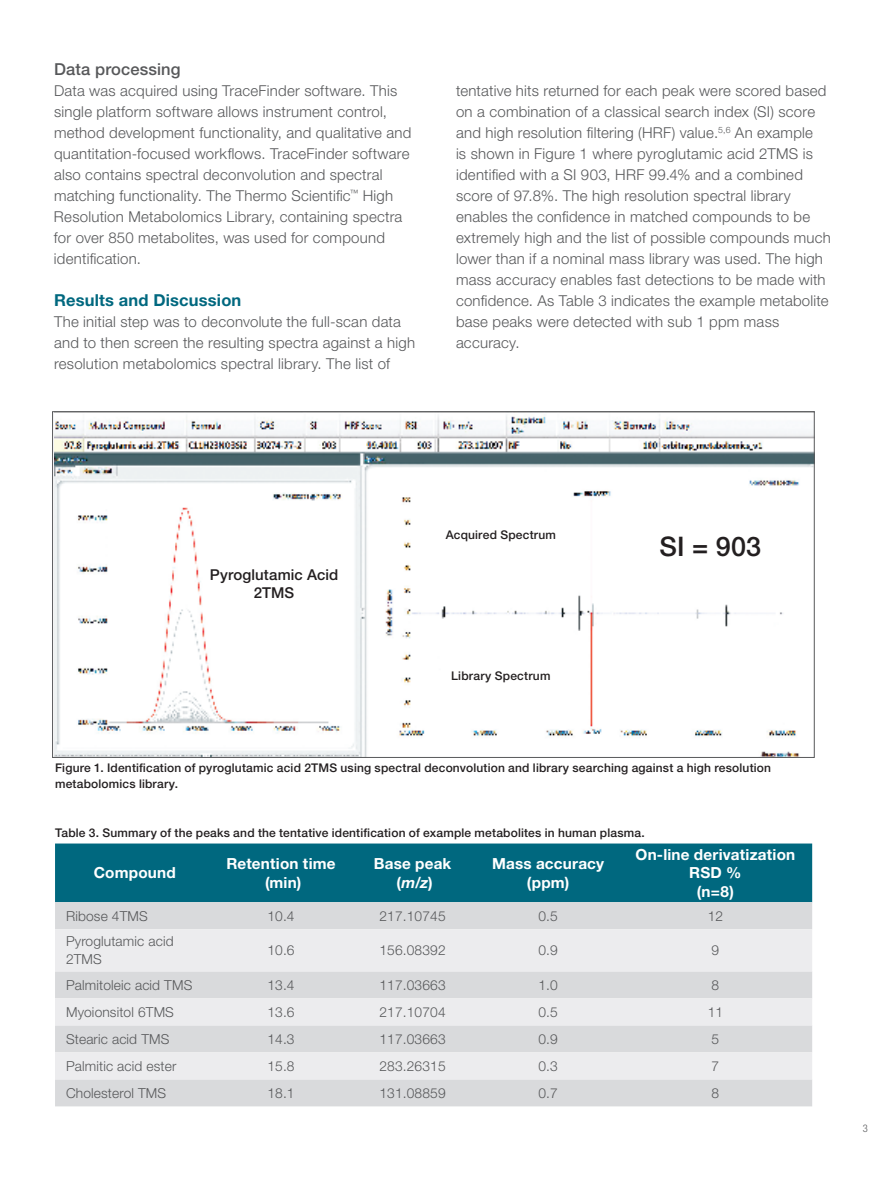
<style>
.page{position:relative;width:891px;height:1188px;background:#fff}
.page>*{position:absolute;margin:0;border:0;box-sizing:border-box;transform-origin:0 0}
.t1{font:500 27px "Helvetica Neue LT Std";color:#231f20}
.t2{font:700 16.5px "Helvetica Neue LT Std";letter-spacing:.01em;color:#00687f}
.t3{font:500 16.5px "Helvetica Neue LT Std";letter-spacing:.01em;color:#57585a}
.t4{font:700 15.3px/18.3px "Helvetica Neue LT Std";letter-spacing:.015em;color:#fff;text-align:center}
.t5{font:300 15px/21px "Helvetica Neue LT Std";letter-spacing:.015em;color:#57585a}
.t6{font:500 15px/18px "Helvetica Neue LT Std";letter-spacing:.01em;color:#231f20;text-align:center}
.t7{font:300 13.8px/18.3px "Helvetica Neue LT Std";letter-spacing:.01em;color:#57585a}
.t8{font:500 12px/15.8px "Helvetica Neue LT Std";letter-spacing:.015em;color:#231f20}
.t9{font:300 condensed 10.5px "Helvetica Neue LT Std";color:#57585a}
.s1{font-style:italic}
</style>
<div class="page">
<div style="left:55px;top:844px;width:757px;height:58px;background:#00687f"></div>
<div style="left:55px;top:902px;width:757px;height:204px;background:#d9dadc"></div>
<svg style="left:55px;top:929px;width:757px;height:150px;background:#e5e5e7"></svg>
<img style="left:54px;top:415px;width:758px;height:341px">
<p class="t3" style="left:54px;top:59px;width:128px">Data processing</p>
<p class="t5" style="left:54px;top:80px;width:359px">Data was acquired using TraceFinder software. This single platform software allows instrument control, method development functionality, and qualitative and quantitation-focused workflows. TraceFinder software also contains spectral deconvolution and spectral matching functionality. The Thermo Scientific<sup>™</sup> High Resolution Metabolomics Library, containing spectra for over 850 metabolites, was used for compound identification.</p>
<p class="t2" style="left:54px;top:290px;width:189px">Results and Discussion</p>
<p class="t5" style="left:54px;top:311px;width:363px">The initial step was to deconvolute the full-scan data and to then screen the resulting spectra against a high resolution metabolomics spectral library. The list of</p>
<p class="t5" style="left:456px;top:80px;width:377px">tentative hits returned for each peak were scored based on a combination of a classical search index (SI) score and high resolution filtering (HRF) value.<sup>5,6</sup> An example<br>is shown in Figure 1 where pyroglutamic acid 2TMS is identified with a SI 903, HRF 99.4% and a combined score of 97.8%. The high resolution spectral library enables the confidence in matched compounds to be extremely high and the list of possible compounds much lower than if a nominal mass library was used. The high mass accuracy enables fast detections to be made with confidence. As Table 3 indicates the example metabolite base peaks were detected with sub 1 ppm mass accuracy.</p>
<p class="t6" style="left:210px;top:566px;width:130px">Pyroglutamic Acid<br>2TMS</p>
<p class="t8" style="left:446px;top:527px;width:112px">Acquired Spectrum</p>
<p class="t8" style="left:451px;top:667px;width:101px">Library Spectrum</p>
<h1 class="t1" style="left:660px;top:530px;width:103px">SI = 903</h1>
<p class="t8" style="left:55px;top:760px;width:718px">Figure 1. Identification of pyroglutamic acid 2TMS using spectral deconvolution and library searching against a high resolution metabolomics library.</p>
<p class="t8" style="left:55px;top:825px;width:591px">Table 3. Summary of the peaks and the tentative identification of example metabolites in human plasma.</p>
<p class="t4" style="left:94px;top:863px;width:84px">Compound</p>
<p class="t4" style="left:226px;top:854px;width:111px">Retention time (min)</p>
<p class="t4" style="left:374px;top:854px;width:79px">Base peak (<span class="s1">m/z</span>)</p>
<p class="t4" style="left:492px;top:854px;width:114px">Mass accuracy (ppm)</p>
<p class="t4" style="left:635px;top:845px;width:161px">On-line derivatization<br>RSD %<br>(n=8)</p>
<p class="t7" style="left:66px;top:906px;width:83px">Ribose 4TMS</p>
<p class="t7" style="left:267px;top:906px;width:29px">10.4</p>
<p class="t7" style="left:379px;top:906px;width:68px">217.10745</p>
<p class="t7" style="left:538px;top:906px;width:21px">0.5</p>
<p class="t7" style="left:708px;top:906px;width:17px">12</p>
<p class="t7" style="left:66px;top:932px;width:109px">Pyroglutamic acid<br>2TMS</p>
<p class="t7" style="left:267px;top:941px;width:29px">10.6</p>
<p class="t7" style="left:379px;top:941px;width:68px">156.08392</p>
<p class="t7" style="left:538px;top:941px;width:21px">0.9</p>
<p class="t7" style="left:712px;top:941px;width:9px">9</p>
<p class="t7" style="left:66px;top:975px;width:128px">Palmitoleic acid TMS</p>
<p class="t7" style="left:267px;top:975px;width:29px">13.4</p>
<p class="t7" style="left:379px;top:975px;width:68px">117.03663</p>
<p class="t7" style="left:538px;top:975px;width:21px">1.0</p>
<p class="t7" style="left:712px;top:975px;width:9px">8</p>
<p class="t7" style="left:66px;top:1002px;width:109px">Myoionsitol 6TMS</p>
<p class="t7" style="left:267px;top:1002px;width:29px">13.6</p>
<p class="t7" style="left:379px;top:1002px;width:68px">217.10704</p>
<p class="t7" style="left:538px;top:1002px;width:21px">0.5</p>
<p class="t7" style="left:708px;top:1002px;width:17px">11</p>
<p class="t7" style="left:66px;top:1029px;width:105px">Stearic acid TMS</p>
<p class="t7" style="left:267px;top:1029px;width:29px">14.3</p>
<p class="t7" style="left:379px;top:1029px;width:68px">117.03663</p>
<p class="t7" style="left:538px;top:1029px;width:21px">0.9</p>
<p class="t7" style="left:712px;top:1029px;width:9px">5</p>
<p class="t7" style="left:66px;top:1056px;width:112px">Palmitic acid ester</p>
<p class="t7" style="left:267px;top:1056px;width:29px">15.8</p>
<p class="t7" style="left:379px;top:1056px;width:68px">283.26315</p>
<p class="t7" style="left:538px;top:1056px;width:21px">0.3</p>
<p class="t7" style="left:712px;top:1056px;width:9px">7</p>
<p class="t7" style="left:66px;top:1083px;width:102px">Cholesterol TMS</p>
<p class="t7" style="left:267px;top:1083px;width:29px">18.1</p>
<p class="t7" style="left:379px;top:1083px;width:68px">131.08859</p>
<p class="t7" style="left:538px;top:1083px;width:21px">0.7</p>
<p class="t7" style="left:712px;top:1083px;width:9px">8</p>
<p class="t9" style="left:863px;top:1123px;width:7px">3</p>
</div>
